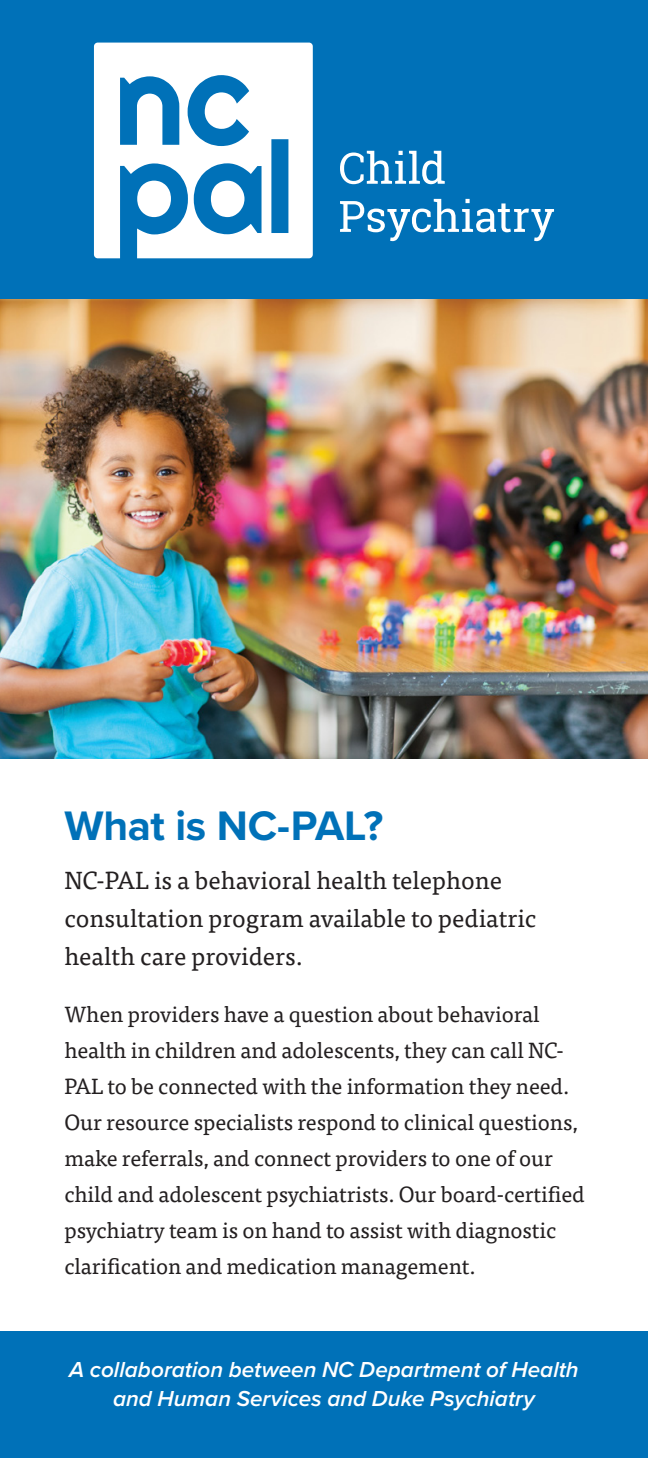
<style>
.page{position:relative;width:648px;height:1458px;background:#fff}
.page>*{position:absolute;margin:0;border:0;box-sizing:border-box;transform-origin:0 0}
.Heading_2{font:700 42.75px "Proxima Nova";letter-spacing:-.01em;color:#0071b8}
.Big{font:24.75px/38.2px "Tisa Pro";color:#231f20}
.Heading_3{font:italic 600 22.5px/29.2px "Proxima Nova";color:#fff;text-align:center}
.t1{font:22.05px/36px "Tisa Pro";letter-spacing:-.005em;color:#231f20}
</style>
<div class="page">
<img style="left:0;top:298px;width:648px;height:460px">
<div style="left:0;top:0;width:648px;height:298px;background:#0071b8"></div>
<svg style="left:94px;top:43px;width:219px;height:215px;fill:#fff"></svg>
<svg style="left:340px;top:151px;width:105px;height:33px"></svg>
<svg style="left:340px;top:199px;width:214px;height:42px"></svg>
<div style="left:0;top:1332px;width:648px;height:126px;background:#0071b8"></div>
<p class="Heading_2" style="left:64px;top:801px;width:320px">What is NC-PAL?</p>
<p class="Big" style="left:64px;top:860px;width:474px">NC-PAL is a behavioral health telephone consultation program available to pediatric health care providers.</p>
<p class="t1" style="left:64px;top:995px;width:522px">When providers have a question about behavioral health in children and adolescents, they can call NC-PAL to be connected with the information they need.<br>Our resource specialists respond to clinical questions, make referrals, and connect providers to one of our child and adolescent psychiatrists. Our board-certified psychiatry team is on hand to assist with diagnostic clarification and medication management.</p>
<p class="Heading_3" style="left:69px;top:1355px;width:511px">A collaboration between NC Department of Health and Human Services and Duke Psychiatry</p>
</div>
